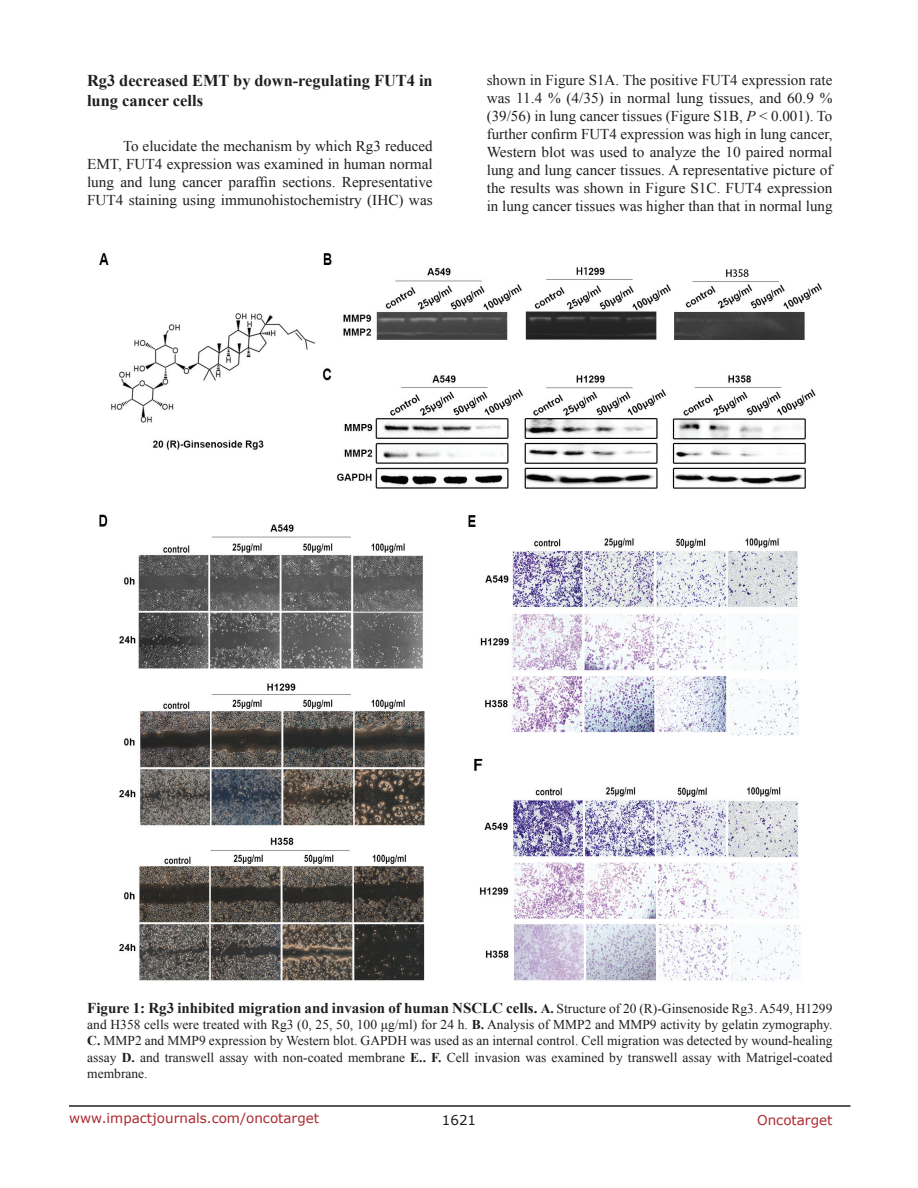
<style>
.page{position:relative;width:918px;height:1188px;background:#fff}
.page>*{position:absolute;margin:0;border:0;box-sizing:border-box;transform-origin:0 0}
.t1{font:700 16.5px/19.8px "Times New Roman";color:#201d20}
.t2{font:15px/18px "Times New Roman";color:#201d20;text-align:justify}
.t3{font:700 15px "Times New Roman";color:#201d20}
.t4{font:13.5px/16.2px "Times New Roman";color:#201d20;text-align:justify}
.t5{font:13.5px "Verdana";color:#ac2830}
.t6{font:13.5px "Verdana";color:#201d20}
.s1{font-style:italic}
.s2{font-weight:700;font-size:15px}
.s3{font-weight:700}
</style>
<div class="page">
<hr style="left:69px;top:1105px;width:781px;height:2px;background:#231f20">
<img style="left:99px;top:253px;width:723px;height:728px">
<p class="t1" style="left:87px;top:70px;width:347px">Rg3 decreased EMT by down-regulating FUT4 in lung cancer cells</p>
<p class="t2" style="left:87px;top:137px;width:347px;text-indent:36px">To elucidate the mechanism by which Rg3 reduced EMT, FUT4 expression was examined in human normal lung and lung cancer paraffin sections. Representative FUT4 staining using immunohistochemistry (IHC) was</p>
<p class="t2" style="left:487px;top:71px;width:347px">shown in Figure S1A. The positive FUT4 expression rate was 11.4 % (4/35) in normal lung tissues, and 60.9 % (39/56) in lung cancer tissues (Figure S1B, <span class="s1">P</span> &lt; 0.001). To further confirm FUT4 expression was high in lung cancer, Western blot was used to analyze the 10 paired normal lung and lung cancer tissues. A representative picture of the results was shown in Figure S1C. FUT4 expression in lung cancer tissues was higher than that in normal lung</p>
<p class="t3" style="left:87px;top:998px;width:376px">Figure 1: Rg3 inhibited migration and invasion of human NSCLC</p>
<p class="t4" style="left:87px;top:1000px;width:747px;text-indent:419px"><span class="s2">cells.</span> <span class="s3">A.</span> Structure of 20 (R)-Ginsenoside Rg3. A549, H1299 and H358 cells were treated with Rg3 (0, 25, 50, 100 μg/ml) for 24 h. <span class="s3">B.</span> Analysis of MMP2 and MMP9 activity by gelatin zymography.<br><span class="s3">C.</span> MMP2 and MMP9 expression by Western blot. GAPDH was used as an internal control. Cell migration was detected by wound-healing assay <span class="s3">D.</span> and transwell assay with non-coated membrane <span class="s3">E.. F.</span> Cell invasion was examined by transwell assay with Matrigel-coated membrane.</p>
<p class="t5" style="left:69px;top:1109px;width:252px">www.impactjournals.com/oncotarget</p>
<p class="t6" style="left:442px;top:1111px;width:36px">1621</p>
<p class="t5" style="left:757px;top:1111px;width:77px">Oncotarget</p>
</div>
